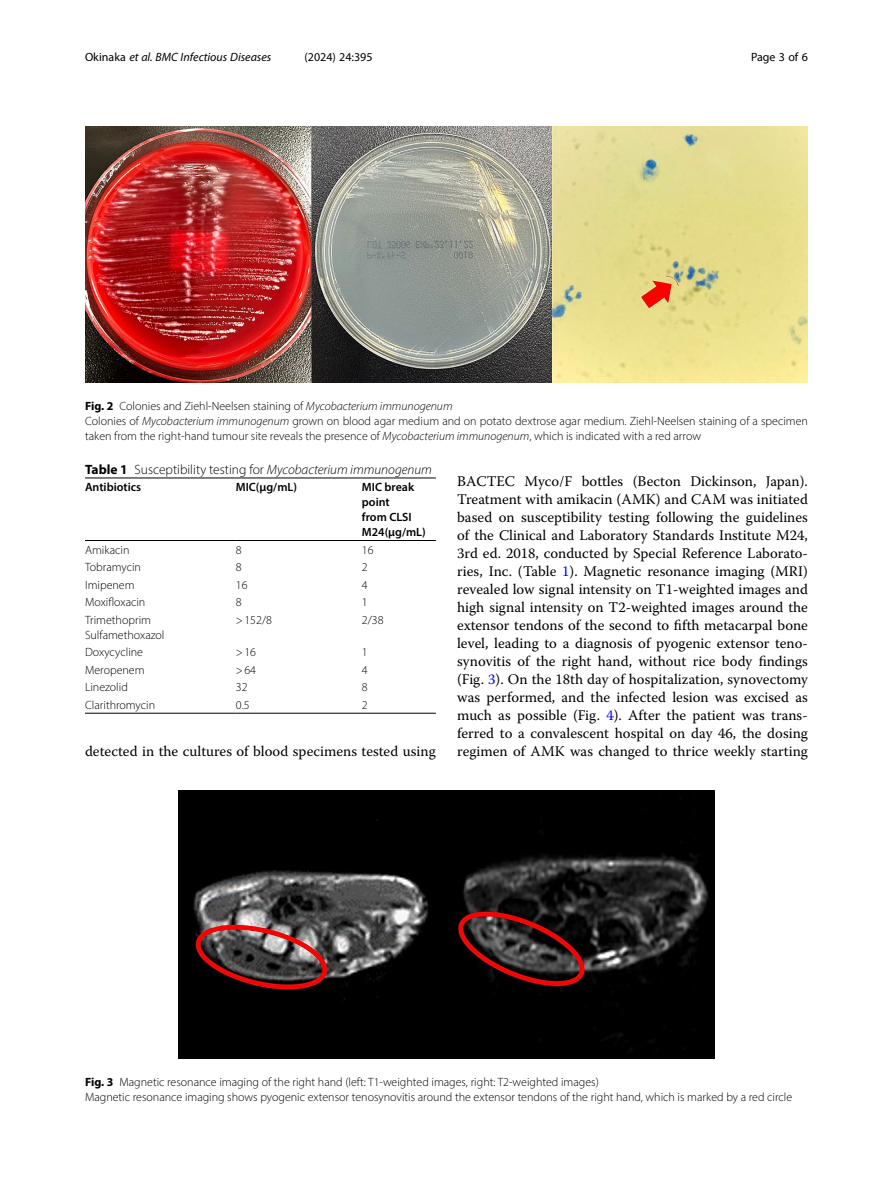
<style>
.page{position:relative;width:893px;height:1191px;background:#fff}
.page>*{position:absolute;margin:0;border:0;box-sizing:border-box;transform-origin:0 0}
.Body_Text{font:14.7px/18px "Warnock Pro";color:#000;text-align:justify}
.Table_Caption{font:300 13.5px "Myriad Pro";color:#000}
.Figure_Caption{font:300 12px/15px "Myriad Pro";color:#000}
.Table_Body{font:300 12px/15px "Myriad Pro";color:#000}
.Table_Head{font:600 12px/15px "Myriad Pro";color:#000}
.t1{font:italic 12px "Myriad Pro";color:#000}
.t2{font:12px "Myriad Pro";color:#000}
.s1{font-style:normal}
.s2{font-weight:700}
.s3{font-style:italic}
.s4{color:#00f}
</style>
<div class="page">
<hr style="left:85px;top:540px;width:151px;height:1px;background:#000">
<hr style="left:236px;top:478px;width:126px;height:1px;background:#000">
<hr style="left:236px;top:540px;width:126px;height:1px;background:#000">
<hr style="left:362px;top:478px;width:74px;height:1px;background:#000">
<hr style="left:362px;top:540px;width:74px;height:1px;background:#000">
<hr style="left:85px;top:713px;width:151px;height:1px;background:#000">
<hr style="left:236px;top:713px;width:126px;height:1px;background:#000">
<hr style="left:362px;top:713px;width:74px;height:1px;background:#000">
<hr style="left:85px;top:478px;width:151px;height:1px;background:#000">
<img style="left:178px;top:790px;width:536px;height:269px">
<img style="left:85px;top:126px;width:723px;height:257px">
<p class="t1" style="left:85px;top:50px;width:188px"><span class="s1">Okinaka</span> et al. BMC Infectious Diseases</p>
<p class="t2" style="left:304px;top:50px;width:70px">(2024) 24:395</p>
<p class="t2" style="left:751px;top:50px;width:58px">Page 3 of 6</p>
<p class="Figure_Caption" style="left:85px;top:398px;width:369px"><span class="s2">Fig. 2</span> Colonies and Ziehl-Neelsen staining of <span class="s3">Mycobacterium immunogenum</span></p>
<p class="Figure_Caption" style="left:85px;top:413px;width:724px">Colonies of <span class="s3">Mycobacterium immunogenum</span> grown on blood agar medium and on potato dextrose agar medium. Ziehl-Neelsen staining of a specimen taken from the right-hand tumour site reveals the presence of <span class="s3">Mycobacterium immunogenum</span>, which is indicated with a red arrow</p>
<p class="Table_Caption" style="left:85px;top:461px;width:348px"><span class="s2">Table 1</span> Susceptibility testing for <span class="s3">Mycobacterium immunogenum</span></p>
<p class="Table_Head" style="left:85px;top:479px;width:58px">Antibiotics</p>
<p class="Table_Head" style="left:236px;top:479px;width:63px">MIC(µg/mL)</p>
<p class="Table_Head" style="left:362px;top:479px;width:65px">MIC break point<br>from CLSI<br>M24(µg/mL)</p>
<p class="Table_Body" style="left:85px;top:542px;width:46px">Amikacin</p>
<p class="Table_Body" style="left:236px;top:542px;width:7px">8</p>
<p class="Table_Body" style="left:362px;top:542px;width:13px">16</p>
<p class="Table_Body" style="left:85px;top:560px;width:57px">Tobramycin</p>
<p class="Table_Body" style="left:236px;top:560px;width:7px">8</p>
<p class="Table_Body" style="left:362px;top:560px;width:7px">2</p>
<p class="Table_Body" style="left:85px;top:577px;width:51px">Imipenem</p>
<p class="Table_Body" style="left:236px;top:577px;width:13px">16</p>
<p class="Table_Body" style="left:362px;top:577px;width:7px">4</p>
<p class="Table_Body" style="left:85px;top:595px;width:62px">Moxifloxacin</p>
<p class="Table_Body" style="left:236px;top:595px;width:7px">8</p>
<p class="Table_Body" style="left:362px;top:595px;width:7px">1</p>
<p class="Table_Body" style="left:85px;top:612px;width:81px">Trimethoprim<br>Sulfamethoxazol</p>
<p class="Table_Body" style="left:236px;top:612px;width:38px">&gt;152/8</p>
<p class="Table_Body" style="left:362px;top:612px;width:23px">2/38</p>
<p class="Table_Body" style="left:85px;top:645px;width:60px">Doxycycline</p>
<p class="Table_Body" style="left:236px;top:645px;width:22px">&gt;16</p>
<p class="Table_Body" style="left:362px;top:645px;width:7px">1</p>
<p class="Table_Body" style="left:85px;top:662px;width:61px">Meropenem</p>
<p class="Table_Body" style="left:236px;top:662px;width:22px">&gt;64</p>
<p class="Table_Body" style="left:362px;top:662px;width:7px">4</p>
<p class="Table_Body" style="left:85px;top:680px;width:44px">Linezolid</p>
<p class="Table_Body" style="left:236px;top:680px;width:13px">32</p>
<p class="Table_Body" style="left:362px;top:680px;width:7px">8</p>
<p class="Table_Body" style="left:85px;top:697px;width:72px">Clarithromycin</p>
<p class="Table_Body" style="left:236px;top:697px;width:15px">0.5</p>
<p class="Table_Body" style="left:362px;top:697px;width:7px">2</p>
<p class="Body_Text" style="left:85px;top:742px;width:352px">detected in the cultures of blood specimens tested using</p>
<p class="Body_Text" style="left:457px;top:472px;width:352px">BACTEC Myco/F bottles (Becton Dickinson, Japan).<br>Treatment with amikacin (AMK) and CAM was initiated based on susceptibility testing following the guidelines of the Clinical and Laboratory Standards Institute M24, 3rd ed. 2018, conducted by Special Reference Laborato&shy;ries, Inc. (Table <span class="s4">1</span>). Magnetic resonance imaging (MRI) revealed low signal intensity on T1-weighted images and high signal intensity on T2-weighted images around the extensor tendons of the second to fifth metacarpal bone level, leading to a diagnosis of pyogenic extensor teno&shy;synovitis of the right hand, without rice body findings (Fig. <span class="s4">3</span>). On the 18th day of hospitalization, synovectomy was performed, and the infected lesion was excised as much as possible (Fig. <span class="s4">4</span>). After the patient was trans&shy;ferred to a convalescent hospital on day 46, the dosing regimen of AMK was changed to thrice weekly starting</p>
<p class="Figure_Caption" style="left:85px;top:1074px;width:515px"><span class="s2">Fig. 3</span> Magnetic resonance imaging of the right hand (left: T1-weighted images, right: T2-weighted images)</p>
<p class="Figure_Caption" style="left:85px;top:1089px;width:709px">Magnetic resonance imaging shows pyogenic extensor tenosynovitis around the extensor tendons of the right hand, which is marked by a red circle</p>
</div>
